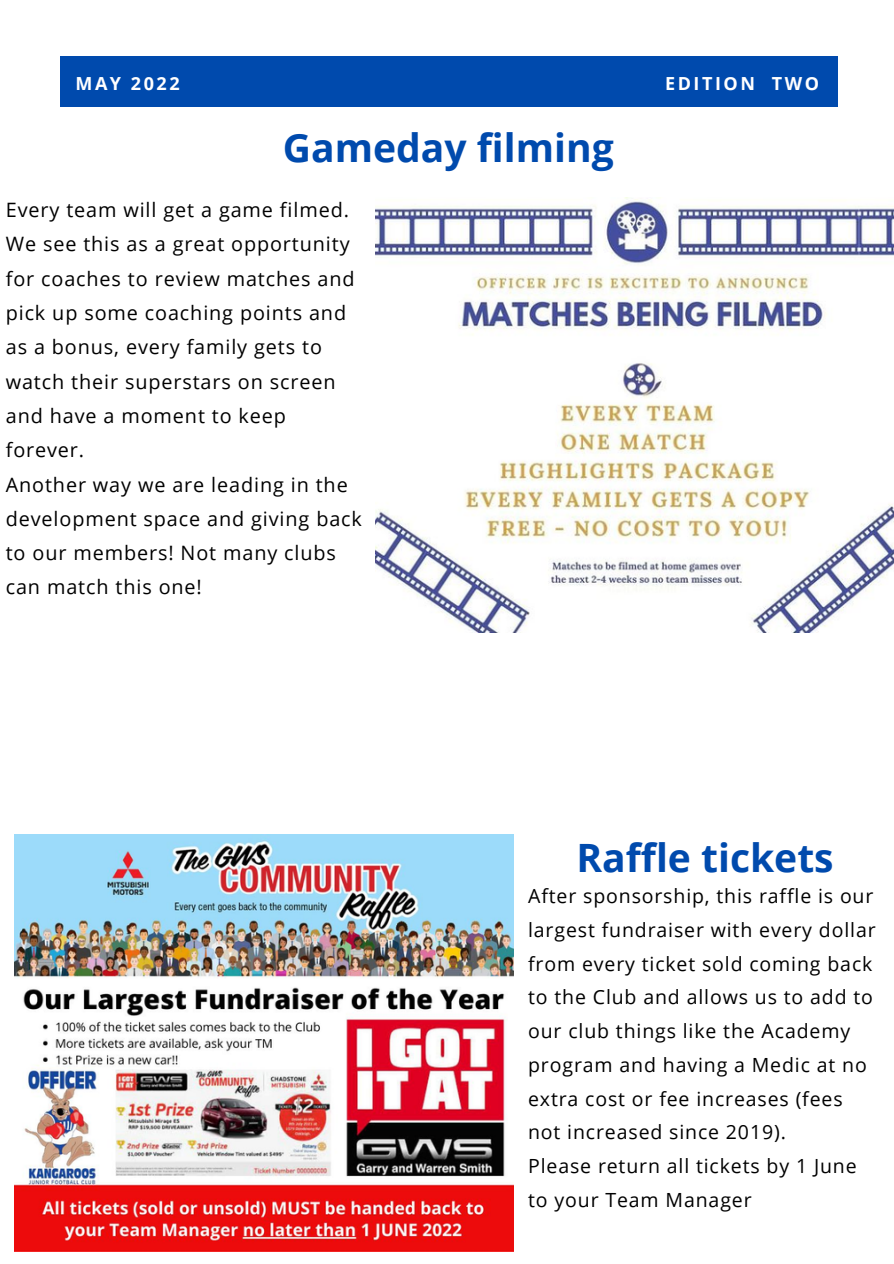
<style>
.page{position:relative;width:894px;height:1264px;background:#fff}
.page>*{position:absolute;margin:0;border:0;box-sizing:border-box;transform-origin:0 0}
.t1{font:700 39px "Open Sans";color:#004aad}
.t2{font:19.8px/34.3px "Open Sans";letter-spacing:.045em;color:#000}
.t3{font:19.5px/33.8px "Open Sans";letter-spacing:.045em;color:#000}
.t4{font:700 18px "Open Sans";letter-spacing:.14em;color:#fff}
</style>
<div class="page">
<div style="left:60px;top:56px;width:777px;height:51px;background:#004aad"></div>
<img style="left:14px;top:834px;width:499px;height:417px">
<img style="left:375px;top:197px;width:518px;height:435px">
<p class="t4" style="left:75px;top:71px;width:106px">MAY 2022</p>
<p class="t4" style="left:665px;top:71px;width:156px">EDITION TWO</p>
<h1 class="t1" style="left:283px;top:120px;width:332px">Gameday filming</h1>
<p class="t2" style="left:6px;top:192px;width:357px">Every team will get a game filmed.<br>We see this as a great opportunity for coaches to review matches and pick up some coaching points and as a bonus, every family gets to watch their superstars on screen and have a moment to keep forever.<br>Another way we are leading in the development space and giving back to our members! Not many clubs can match this one!</p>
<h1 class="t1" style="left:576px;top:830px;width:259px">Raffle tickets</h1>
<p class="t3" style="left:528px;top:878px;width:349px">After sponsorship, this raffle is our largest fundraiser with every dollar from every ticket sold coming back to the Club and allows us to add to our club things like the Academy program and having a Medic at no extra cost or fee increases (fees not increased since 2019).<br>Please return all tickets by 1 June to your Team Manager</p>
</div>
